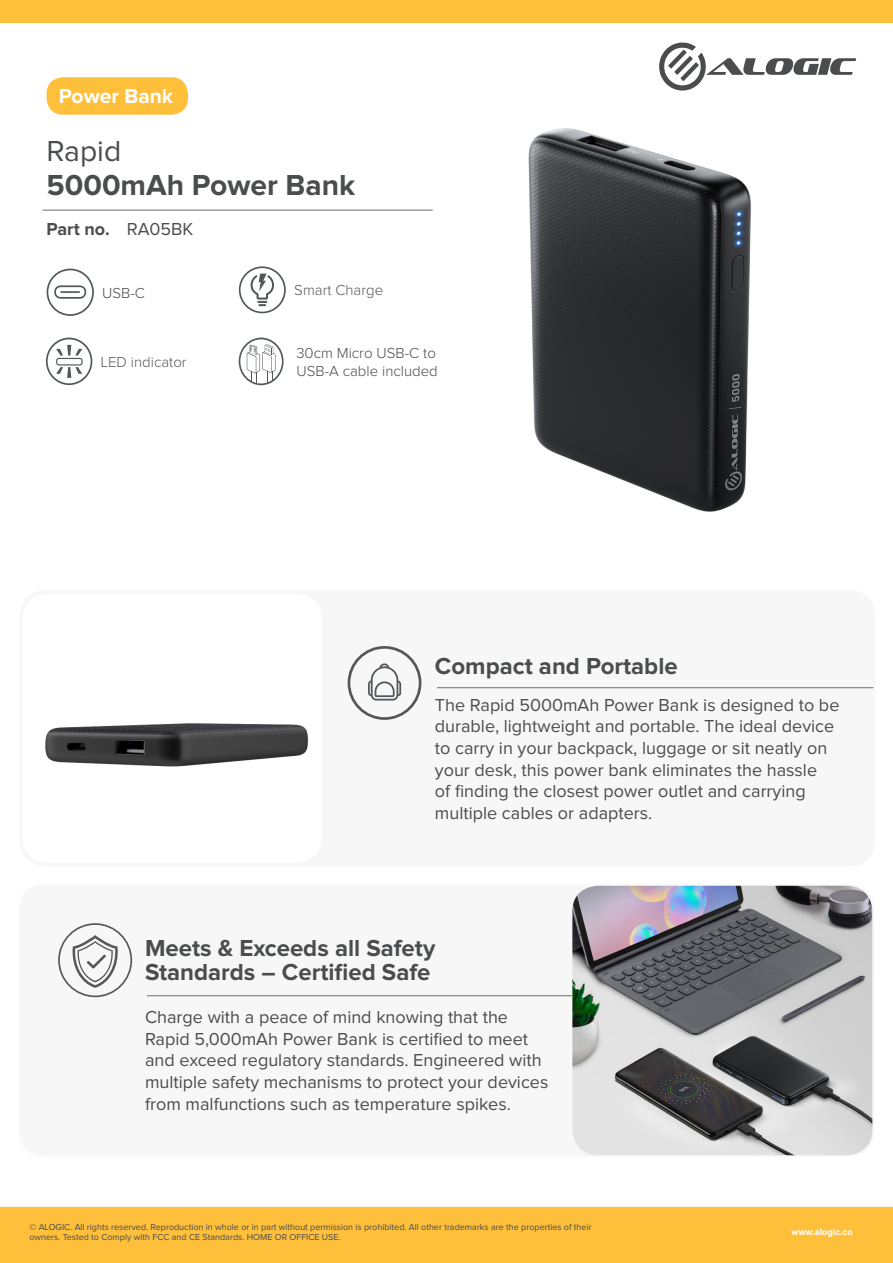
<style>
.page{position:relative;width:893px;height:1263px;background:#fff}
.page>*{position:absolute;margin:0;border:0;box-sizing:border-box;transform-origin:0 0}
.t1{font:700 30px "Proxima Nova";color:#4b4c4d}
.t2{font:30px "Proxima Nova";color:#4b4c4d}
.t3{font:700 24px/24.6px "Proxima Nova";color:#4b4c4d}
.t4{font:700 21px "Proxima Nova";color:#fff}
.t5{font:18px/21.6px "Proxima Nova";color:#4b4c4d}
.t6{font:700 18px "Proxima Nova";color:#4b4c4d}
.t7{font:300 15px/18px "Proxima Nova";color:#4b4c4d}
.t8{font:300 15px "Proxima Nova";color:#57585a}
.t9{font:9px/10.8px "Proxima Nova";color:#4b4c4d}
.t10{font:700 9px "Acumin Pro";color:#fff}
</style>
<div class="page">
<div style="left:0;top:1207px;width:893px;height:56px;background:#febf3b"></div>
<div style="left:0;top:0;width:893px;height:22px;background:#febf3b"></div>
<div style="left:20px;top:590px;width:855px;height:276px;background:#f7f7f7;border-radius:26px"></div>
<div style="left:47px;top:77px;width:141px;height:38px;background:#febf3b;border-radius:16px"></div>
<svg style="left:659px;top:42px;width:197px;height:49px"></svg>
<div style="left:23px;top:594px;width:299px;height:268px;background:#fff;border-radius:25px"></div>
<img style="left:45px;top:723px;width:264px;height:44px">
<hr style="left:43px;top:210px;width:390px;height:1px;background:#6c6d70">
<hr style="left:437px;top:687px;width:436px;height:1px;background:#6c6d70">
<img style="left:528px;top:128px;width:223px;height:384px">
<div style="left:19px;top:884px;width:855px;height:273px;background:#f7f7f7;border-radius:26px"></div>
<img style="left:572px;top:886px;width:300px;height:269px">
<hr style="left:147px;top:995px;width:425px;height:1px;background:#6c6d70">
<svg style="left:239px;top:266px;width:47px;height:47px"></svg>
<svg style="left:46px;top:338px;width:46px;height:47px"></svg>
<svg style="left:239px;top:338px;width:45px;height:47px"></svg>
<svg style="left:58px;top:923px;width:74px;height:74px"></svg>
<svg style="left:348px;top:646px;width:73px;height:74px"></svg>
<svg style="left:47px;top:269px;width:47px;height:47px"></svg>
<hr style="left:60px;top:291px;width:20px;height:2px;background:#525759">
<p class="t4" style="left:59px;top:87px;width:116px">Power Bank</p>
<p class="t2" style="left:47px;top:137px;width:76px">Rapid</p>
<p class="t1" style="left:47px;top:171px;width:310px">5000mAh Power Bank</p>
<p class="t6" style="left:47px;top:220px;width:65px">Part no.</p>
<p class="t5" style="left:127px;top:218px;width:68px">RA05BK</p>
<p class="t7" style="left:102px;top:285px;width:44px">USB-C</p>
<p class="t8" style="left:101px;top:355px;width:87px">LED indicator</p>
<p class="t8" style="left:294px;top:283px;width:90px">Smart Charge</p>
<p class="t7" style="left:296px;top:344px;width:143px">30cm Micro USB-C to<br>USB-A cable included</p>
<p class="t3" style="left:435px;top:655px;width:244px">Compact and Portable</p>
<p class="t5" style="left:435px;top:695px;width:406px">The Rapid 5000mAh Power Bank is designed to be durable, lightweight and portable. The ideal device to carry in your backpack, luggage or sit neatly on your desk, this power bank eliminates the hassle<br>of finding the closest power outlet and carrying multiple cables or adapters.</p>
<p class="t3" style="left:145px;top:936px;width:292px">Meets &amp; Exceeds all Safety<br>Standards – Certified Safe</p>
<p class="t5" style="left:145px;top:1007px;width:405px">Charge with a peace of mind knowing that the Rapid 5,000mAh Power Bank is certified to meet and exceed regulatory standards. Engineered with multiple safety mechanisms to protect your devices from malfunctions such as temperature spikes.</p>
<p class="t9" style="left:29px;top:1221px;width:564px">© ALOGIC. All rights reserved. Reproduction in whole or in part without permission is prohibited. All other trademarks are the properties of their owners. Tested to Comply with FCC and CE Standards. HOME OR OFFICE USE.</p>
<p class="t10" style="left:791px;top:1225px;width:63px">www.alogic.co</p>
</div>
